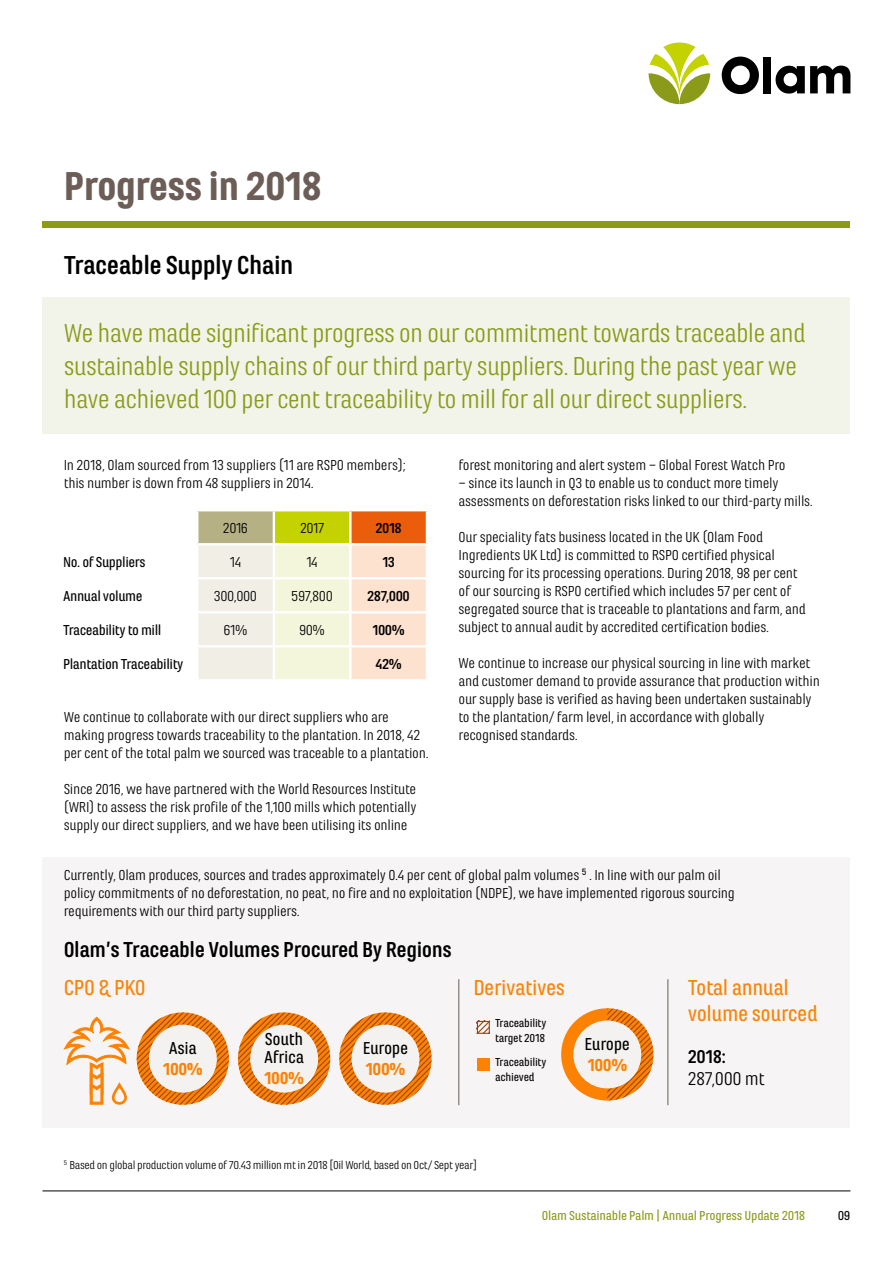
<style>
.page{position:relative;width:893px;height:1263px;background:#fff}
.page>*{position:absolute;margin:0;border:0;box-sizing:border-box;transform-origin:0 0}
.t1{font:900 42px "Marianina Wd FY";letter-spacing:-.02em;color:#6c5e57}
.t2{font:27px/33px "Marianina Wd FY";letter-spacing:-.03em;color:#8b9a19}
.t3{font:700 27px "Marianina Wd FY";letter-spacing:-.02em;color:#000}
.t4{font:500 22.5px/25.5px "Marianina Wd FY";letter-spacing:-.02em;color:#fd8204}
.t5{font:700 22.5px "Marianina Wd FY";letter-spacing:-.02em;color:#000}
.t6{font:19.2px "Marianina Wd FY";letter-spacing:-.02em;color:#000}
.t7{font:700 19.2px "Marianina Wd FY";color:#000}
.t8{font:500 18px/18px "Marianina Wd FY";letter-spacing:-.02em;color:#000}
.t9{font:900 18px "Marianina Wd FY";letter-spacing:-.02em;color:#fd8204}
.t10{font:15px/18px "Marianina Wd FY";letter-spacing:-.02em;color:#000}
.t11{font:500 15px "Marianina Wd FY";letter-spacing:-.03em;color:#000}
.t12{font:700 15px "Marianina Wd FY";letter-spacing:-.03em;color:#000}
.t13{font:500 13.5px "Marianina Wd FY";letter-spacing:-.02em;color:#8b9a19}
.t14{font:500 13.5px "Marianina Wd FY";color:#000}
.t15{font:12px "Marianina Wd FY";letter-spacing:-.03em;color:#000}
.t16{font:500 12px/15px "Marianina Wd FY";letter-spacing:-.02em;color:#000}
</style>
<div class="page">
<svg style="left:722px;top:57px;width:37px;height:37px"></svg>
<div style="left:763px;top:57px;width:8px;height:36px;background:#000"></div>
<svg style="left:776px;top:66px;width:74px;height:28px"></svg>
<svg style="left:649px;top:43px;width:61px;height:61px"></svg>
<hr style="left:43px;top:1191px;width:807px;height:1px;background:#000">
<div style="left:43px;top:221px;width:807px;height:7px;background:#8b9a19"></div>
<div style="left:43px;top:298px;width:807px;height:136px;background:#f3f4e9"></div>
<div style="left:43px;top:857px;width:807px;height:270px;background:#f6f4f4"></div>
<hr style="left:459px;top:979px;width:1px;height:126px;background:#6c5e57">
<hr style="left:668px;top:979px;width:1px;height:126px;background:#6c5e57">
<svg style="left:339px;top:1012px;width:93px;height:93px"></svg>
<div style="left:352px;top:1025px;width:67px;height:67px;background:#f4f2f1;border-radius:50%"></div>
<svg style="left:238px;top:1012px;width:92px;height:93px"></svg>
<div style="left:250px;top:1025px;width:68px;height:67px;background:#f4f2f1;border-radius:50%"></div>
<svg style="left:137px;top:1012px;width:92px;height:93px"></svg>
<div style="left:149px;top:1025px;width:68px;height:67px;background:#f4f2f1;border-radius:50%"></div>
<svg style="left:63px;top:1016px;width:67px;height:89px"></svg>
<svg style="left:561px;top:1008px;width:92px;height:92px"></svg>
<div style="left:573px;top:1020px;width:68px;height:68px;background:#f4f2f1;border-radius:50%"></div>
<div style="left:477px;top:1058px;width:13px;height:13px;background:#fd8204"></div>
<svg style="left:479px;top:1023px;width:9px;height:9px"></svg>
<div style="left:477px;top:1021px;width:13px;height:13px;border:1px solid #98450a"></div>
<div style="left:197px;top:510px;width:77px;height:34px;background:#b6b184"></div>
<div style="left:274px;top:510px;width:76px;height:34px;background:#c3d200"></div>
<div style="left:350px;top:510px;width:77px;height:34px;background:#eb5d0b"></div>
<svg style="left:198px;top:545px;width:228px;height:134px;background:#f5eddb"></svg>
<hr style="left:197px;top:509px;width:77px;height:2px;background:#fff">
<hr style="left:196px;top:511px;width:2px;height:32px;background:#fff">
<hr style="left:274px;top:509px;width:76px;height:2px;background:#fff">
<hr style="left:273px;top:511px;width:2px;height:32px;background:#fff">
<hr style="left:350px;top:509px;width:78px;height:2px;background:#fff">
<hr style="left:349px;top:511px;width:3px;height:32px;background:#fff">
<hr style="left:426px;top:511px;width:2px;height:32px;background:#fff">
<hr style="left:197px;top:543px;width:77px;height:2px;background:#fff">
<hr style="left:274px;top:543px;width:76px;height:2px;background:#fff">
<hr style="left:350px;top:543px;width:78px;height:2px;background:#fff">
<hr style="left:273px;top:545px;width:2px;height:32px;background:#fff">
<hr style="left:349px;top:545px;width:3px;height:32px;background:#fff">
<hr style="left:197px;top:577px;width:77px;height:2px;background:#fff">
<hr style="left:274px;top:577px;width:76px;height:2px;background:#fff">
<hr style="left:273px;top:579px;width:2px;height:32px;background:#fff">
<hr style="left:350px;top:577px;width:78px;height:2px;background:#fff">
<hr style="left:349px;top:579px;width:3px;height:32px;background:#fff">
<hr style="left:197px;top:611px;width:77px;height:2px;background:#fff">
<hr style="left:274px;top:611px;width:76px;height:2px;background:#fff">
<hr style="left:273px;top:613px;width:2px;height:32px;background:#fff">
<hr style="left:350px;top:611px;width:78px;height:2px;background:#fff">
<hr style="left:349px;top:613px;width:3px;height:32px;background:#fff">
<hr style="left:197px;top:645px;width:77px;height:2px;background:#fff">
<hr style="left:274px;top:645px;width:76px;height:2px;background:#fff">
<hr style="left:273px;top:647px;width:2px;height:32px;background:#fff">
<hr style="left:350px;top:645px;width:78px;height:2px;background:#fff">
<hr style="left:349px;top:647px;width:3px;height:32px;background:#fff">
<h1 class="t1" style="left:64px;top:163px;width:260px">Progress in 2018</h1>
<h2 class="t3" style="left:64px;top:251px;width:231px">Traceable Supply Chain</h2>
<h2 class="t2" style="left:64px;top:317px;width:744px">We have made significant progress on our commitment towards traceable and sustainable supply chains of our third party suppliers. During the past year we have achieved 100 per cent traceability to mill for all our direct suppliers.</h2>
<p class="t10" style="left:64px;top:456px;width:344px">In 2018, Olam sourced from 13 suppliers (11 are RSPO members); this number is down from 48 suppliers in 2014.</p>
<p class="t10" style="left:223px;top:519px;width:27px">2016</p>
<p class="t10" style="left:300px;top:519px;width:26px">2017</p>
<p class="t12" style="left:375px;top:519px;width:28px">2018</p>
<p class="t11" style="left:63px;top:553px;width:84px">No. of Suppliers</p>
<p class="t10" style="left:230px;top:553px;width:13px">14</p>
<p class="t10" style="left:306px;top:553px;width:13px">14</p>
<p class="t12" style="left:382px;top:553px;width:14px">13</p>
<p class="t11" style="left:63px;top:587px;width:81px">Annual volume</p>
<p class="t10" style="left:214px;top:587px;width:45px">300,000</p>
<p class="t10" style="left:291px;top:587px;width:43px">597,800</p>
<p class="t12" style="left:367px;top:587px;width:44px">287,000</p>
<p class="t11" style="left:63px;top:621px;width:100px">Traceability to mill</p>
<p class="t10" style="left:223px;top:621px;width:26px">61%</p>
<p class="t10" style="left:299px;top:621px;width:27px">90%</p>
<p class="t12" style="left:373px;top:621px;width:34px">100%</p>
<p class="t11" style="left:63px;top:655px;width:122px">Plantation Traceability</p>
<p class="t12" style="left:376px;top:655px;width:28px">42%</p>
<p class="t10" style="left:64px;top:708px;width:366px">We continue to collaborate with our direct suppliers who are making progress towards traceability to the plantation. In 2018, 42 per cent of the total palm we sourced was traceable to a plantation.</p>
<p class="t10" style="left:64px;top:780px;width:354px;text-align:justify">Since 2016, we have partnered with the World Resources Institute (WRI) to assess the risk profile of the 1,100 mills which potentially supply our direct suppliers, and we have been utilising its online</p>
<p class="t10" style="left:459px;top:456px;width:329px">forest monitoring and alert system – Global Forest Watch Pro</p>
<p class="t10" style="left:459px;top:474px;width:356px">– since its launch in Q3 to enable us to conduct more timely assessments on deforestation risks linked to our third-party mills.</p>
<p class="t10" style="left:459px;top:528px;width:349px">Our speciality fats business located in the UK (Olam Food Ingredients UK Ltd) is committed to RSPO certified physical sourcing for its processing operations. During 2018, 98 per cent of our sourcing is RSPO certified which includes 57 per cent of segregated source that is traceable to plantations and farm, and subject to annual audit by accredited certification bodies.</p>
<p class="t10" style="left:459px;top:654px;width:363px">We continue to increase our physical sourcing in line with market and customer demand to provide assurance that production within our supply base is verified as having been undertaken sustainably to the plantation/ farm level, in accordance with globally recognised standards.</p>
<p class="t10" style="left:64px;top:866px;width:673px">Currently, Olam produces, sources and trades approximately 0.4 per cent of global palm volumes <sup>5</sup> . In line with our palm oil policy commitments of no deforestation, no peat, no fire and no exploitation (NDPE), we have implemented rigorous sourcing requirements with our third party suppliers.</p>
<h3 class="t5" style="left:64px;top:937px;width:390px">Olam’s Traceable Volumes Procured By Regions</h3>
<h3 class="t4" style="left:64px;top:975px;width:83px">CPO &amp; PKO</h3>
<p class="t8" style="left:264px;top:1030px;width:41px">South<br>Africa</p>
<p class="t9" style="left:264px;top:1068px;width:41px">100%</p>
<p class="t8" style="left:169px;top:1039px;width:29px">Asia</p>
<p class="t9" style="left:163px;top:1059px;width:41px">100%</p>
<p class="t8" style="left:363px;top:1039px;width:47px">Europe</p>
<p class="t9" style="left:366px;top:1059px;width:41px">100%</p>
<h3 class="t4" style="left:473px;top:975px;width:93px">Derivatives</h3>
<p class="t16" style="left:495px;top:1015px;width:53px">Traceability target 2018</p>
<p class="t16" style="left:495px;top:1055px;width:53px">Traceability achieved</p>
<p class="t8" style="left:585px;top:1035px;width:47px">Europe</p>
<p class="t9" style="left:587px;top:1055px;width:41px">100%</p>
<p class="t15" style="left:64px;top:1159px;width:415px"><sup>5</sup> Based on global production volume of 70.43 million mt in 2018 [Oil World, based on Oct/ Sept year]</p>
<h3 class="t4" style="left:688px;top:975px;width:131px">Total annual volume sourced</h3>
<p class="t7" style="left:688px;top:1046px;width:39px">2018:</p>
<p class="t6" style="left:688px;top:1068px;width:79px">287,000 mt</p>
<p class="t13" style="left:542px;top:1209px;width:265px">Olam Sustainable Palm | Annual Progress Update 2018</p>
<p class="t14" style="left:838px;top:1209px;width:14px">09</p>
</div>
